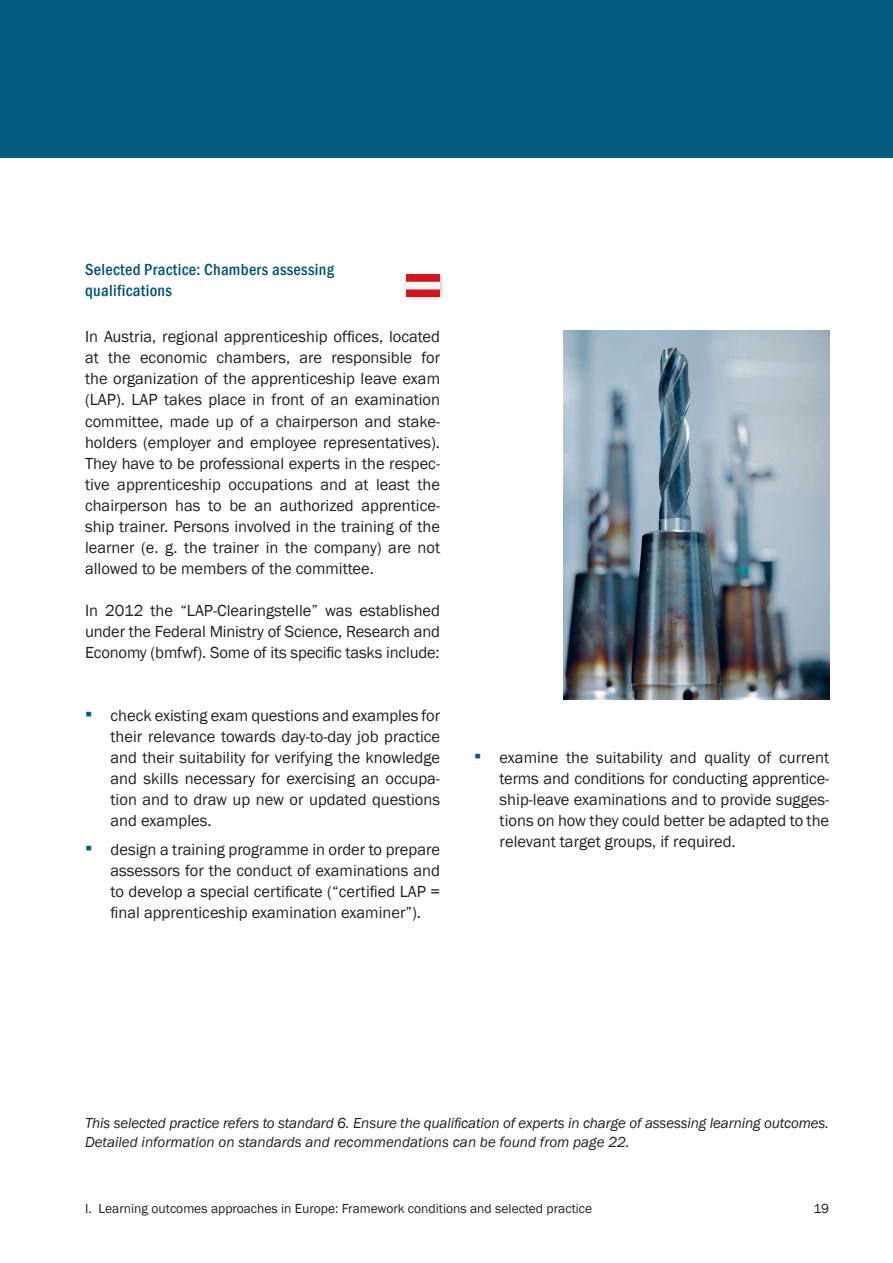
<style>
.page{position:relative;width:893px;height:1263px;background:#fff}
.page>*{position:absolute;margin:0;border:0;box-sizing:border-box;transform-origin:0 0}
.t1{font:16.5px/21px "Franklin Gothic";color:#231f20;text-align:justify}
.t2{font:500 condensed 16.5px/21px "Franklin Gothic";letter-spacing:.02em;color:#005374}
.t3{font:italic 15px/19.5px "Franklin Gothic";letter-spacing:-.01em;color:#231f20}
.t4{font:13.5px "Franklin Gothic";color:#231f20}
.s1{font-size:21px;color:#005b7f}
</style>
<div class="page">
<div style="left:0;top:0;width:893px;height:157px;background:#005b7f"></div>
<img style="left:563px;top:331px;width:266px;height:368px">
<div style="left:402px;top:271px;width:43px;height:30px;background:#231f20;opacity:.3"></div>
<img style="left:406px;top:275px;width:34px;height:21px">
<p class="t2" style="left:85px;top:259px;width:251px">Selected Practice: Chambers assessing qualifications</p>
<p class="t1" style="left:85px;top:327px;width:357px">In Austria, regional apprenticeship offices, located at the economic chambers, are responsible for the organization of the apprenticeship leave exam (LAP). LAP takes place in front of an examination committee, made up of a chairperson and stake&shy;holders (employer and employee representatives).<br>They have to be professional experts in the respec&shy;tive apprenticeship occupations and at least the chairperson has to be an authorized apprentice&shy;ship trainer. Persons involved in the training of the learner (e. g. the trainer in the company) are not allowed to be members of the committee.</p>
<p class="t1" style="left:85px;top:600px;width:357px">In 2012 the “LAP-Clearingstelle” was established under the Federal Ministry of Science, Research and Economy (bmfwf). Some of its specific tasks include:</p>
<p class="t1" style="left:111px;top:705px;width:331px;text-indent:-26px"><span class="s1">▪</span> check existing exam questions and examples for their relevance towards day-to-day job practice and their suitability for verifying the knowledge and skills necessary for exercising an occupa&shy;tion and to draw up new or updated questions and examples.</p>
<p class="t1" style="left:111px;top:839px;width:331px;text-indent:-26px"><span class="s1">▪</span> design a training programme in order to prepare assessors for the conduct of examinations and to develop a special certificate (“certified LAP = final apprenticeship examination examiner”).</p>
<p class="t1" style="left:500px;top:747px;width:331px;text-indent:-26px"><span class="s1">▪</span> examine the suitability and quality of current terms and conditions for conducting apprentice&shy;ship-leave examinations and to provide sugges&shy;tions on how they could better be adapted to the relevant target groups, if required.</p>
<p class="t3" style="left:85px;top:1113px;width:745px">This selected practice refers to standard 6. Ensure the qualification of experts in charge of assessing learning outcomes.<br>Detailed information on standards and recommendations can be found from page 22.</p>
<p class="t4" style="left:85px;top:1200px;width:509px">I. Learning outcomes approaches in Europe: Framework conditions and selected practice</p>
<p class="t4" style="left:813px;top:1200px;width:17px">19</p>
</div>
